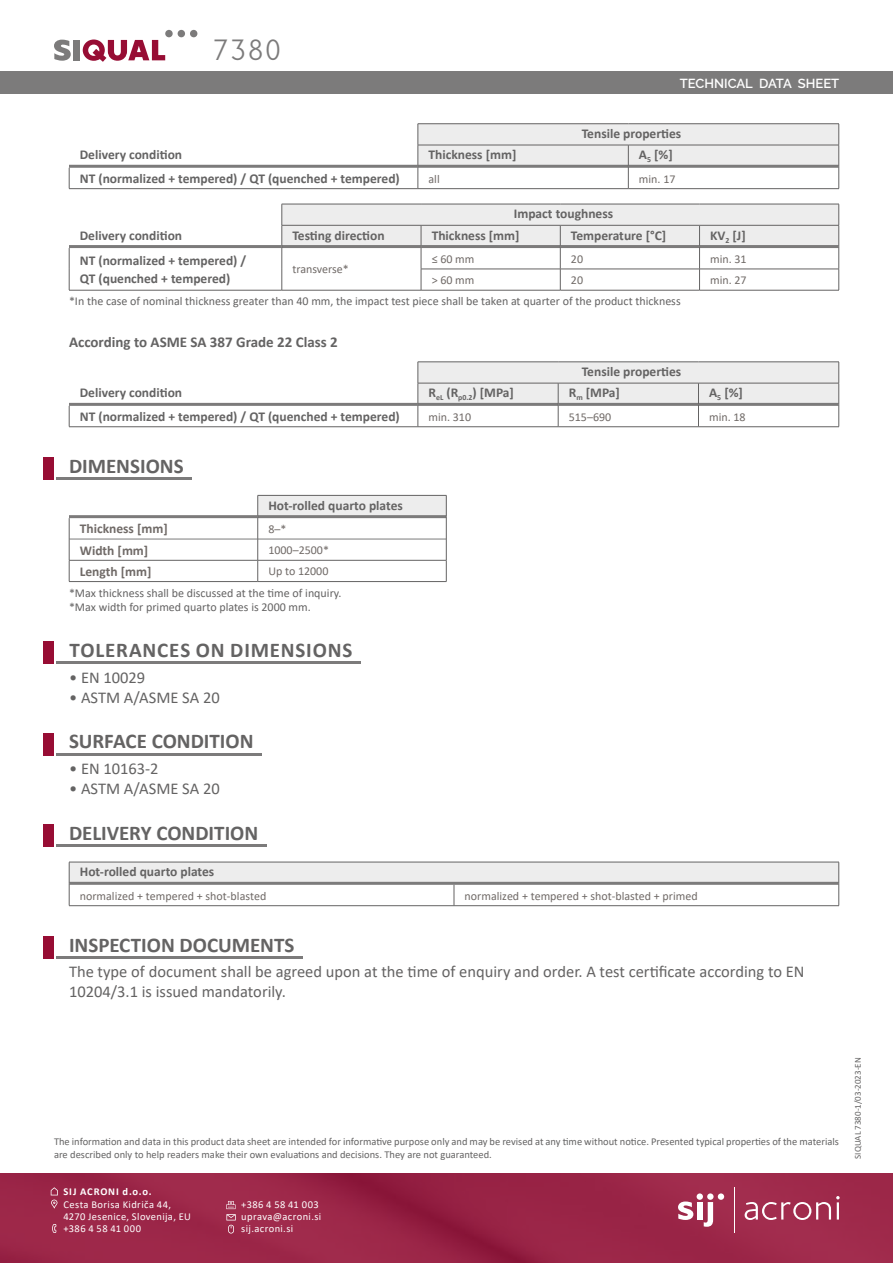
<style>
.page{position:relative;width:893px;height:1263px;background:#fff}
.page>*{position:absolute;margin:0;border:0;box-sizing:border-box;transform-origin:0 0}
.t1{font:300 30.45px "Johnston";color:#7c7b7b}
.t2{font:700 21px "Calibri";color:#646363}
.t3{font:700 21px "Calibri";letter-spacing:.04em;color:#646363}
.t4{font:16.5px/19.8px "Calibri";color:#646363}
.t5{font:700 15px "Calibri";color:#646363}
.t6{font:700 13.5px/18px "Calibri";color:#646363}
.t7{font:700 13.5px "Calibri";color:#706a67}
.t8{font:600 13.05px "Raleway";color:#fff}
.t9{font:12px/14.4px "Calibri";color:#646363}
.t10{font:12px "Calibri";color:#706a67}
.t11{font:10.5px/12.6px "Calibri";color:#646363}
.t12{font:10.5px/12px "Calibri";letter-spacing:.035em;color:#fff}
.t13{font:700 10.5px "Calibri";letter-spacing:.08em;color:#fff}
.t14{font:9px "Calibri";color:#646363}
</style>
<div class="page">
<div style="left:0;top:71px;width:893px;height:23px;background:#7c7b7b"></div>
<svg style="left:54px;top:40px;width:17px;height:21px"></svg>
<div style="left:74px;top:40px;width:6px;height:20px;background:#7c7b7b"></div>
<svg style="left:83px;top:30px;width:114px;height:32px"></svg>
<img style="left:0;top:1174px;width:893px;height:89px">
<svg style="left:745px;top:1196px;width:95px;height:24px;background:#b45671"></svg>
<div style="left:707px;top:1193px;width:7px;height:7px;background:#fff;border-radius:50%"></div>
<div style="left:697px;top:1193px;width:6px;height:7px;background:#fff;border-radius:50%"></div>
<svg style="left:704px;top:1202px;width:9px;height:25px"></svg>
<div style="left:697px;top:1202px;width:5px;height:17px;background:#fff"></div>
<div style="left:718px;top:1193px;width:6px;height:7px;background:#fff;border-radius:50%"></div>
<svg style="left:678px;top:1201px;width:15px;height:19px"></svg>
<hr style="left:734px;top:1187px;width:1px;height:45px;background:#fff">
<svg style="left:51px;top:1187px;width:7px;height:22px"></svg>
<svg style="left:52px;top:1224px;width:4px;height:9px"></svg>
<svg style="left:226px;top:1201px;width:10px;height:32px"></svg>
<svg style="left:69px;top:862px;width:770px;height:43px"></svg>
<hr style="left:69px;top:905px;width:385px;height:1px;background:#646363">
<hr style="left:454px;top:905px;width:385px;height:1px;background:#646363">
<hr style="left:56px;top:752px;width:206px;height:3px;background:#7c7b7b">
<div style="left:43px;top:732px;width:11px;height:23px;background:#970d34"></div>
<hr style="left:56px;top:844px;width:211px;height:3px;background:#7c7b7b">
<div style="left:43px;top:824px;width:11px;height:23px;background:#970d34"></div>
<hr style="left:56px;top:956px;width:247px;height:3px;background:#7c7b7b">
<div style="left:43px;top:936px;width:11px;height:23px;background:#970d34"></div>
<hr style="left:56px;top:661px;width:305px;height:3px;background:#7c7b7b">
<div style="left:43px;top:641px;width:11px;height:23px;background:#970d34"></div>
<hr style="left:258px;top:495px;width:188px;height:1px;background:#646363">
<svg style="left:69px;top:496px;width:378px;height:85px"></svg>
<hr style="left:69px;top:581px;width:189px;height:1px;background:#646363">
<hr style="left:258px;top:581px;width:188px;height:1px;background:#646363">
<hr style="left:56px;top:477px;width:136px;height:3px;background:#7c7b7b">
<div style="left:43px;top:457px;width:11px;height:23px;background:#970d34"></div>
<svg style="left:69px;top:362px;width:770px;height:64px"></svg>
<hr style="left:69px;top:426px;width:349px;height:1px;background:#646363">
<hr style="left:418px;top:426px;width:140px;height:1px;background:#646363">
<hr style="left:558px;top:426px;width:140px;height:1px;background:#646363">
<hr style="left:698px;top:426px;width:141px;height:1px;background:#646363">
<svg style="left:69px;top:124px;width:770px;height:64px"></svg>
<hr style="left:69px;top:188px;width:349px;height:1px;background:#646363">
<hr style="left:418px;top:188px;width:210px;height:1px;background:#646363">
<hr style="left:628px;top:188px;width:211px;height:1px;background:#646363">
<hr style="left:418px;top:123px;width:210px;height:1px;background:#646363">
<hr style="left:628px;top:123px;width:211px;height:1px;background:#646363">
<hr style="left:418px;top:145px;width:210px;height:1px;background:#646363">
<svg style="left:69px;top:204px;width:770px;height:86px"></svg>
<hr style="left:69px;top:290px;width:213px;height:1px;background:#646363">
<hr style="left:282px;top:290px;width:139px;height:1px;background:#646363">
<hr style="left:421px;top:290px;width:139px;height:1px;background:#646363">
<hr style="left:560px;top:290px;width:139px;height:1px;background:#646363">
<hr style="left:699px;top:290px;width:140px;height:1px;background:#646363">
<hr style="left:282px;top:204px;width:139px;height:1px;background:#646363">
<hr style="left:421px;top:204px;width:139px;height:1px;background:#646363">
<hr style="left:560px;top:204px;width:139px;height:1px;background:#646363">
<hr style="left:699px;top:204px;width:140px;height:1px;background:#646363">
<hr style="left:282px;top:225px;width:139px;height:1px;background:#646363">
<h1 class="t1" style="left:213px;top:32px;width:70px">7380</h1>
<p class="t8" style="left:680px;top:76px;width:161px">TECHNICAL DATA SHEET</p>
<p class="t6" style="left:582px;top:124px;width:101px">Tensile properties</p>
<p class="t6" style="left:80px;top:146px;width:104px">Delivery condition</p>
<p class="t6" style="left:428px;top:146px;width:89px">Thickness [mm]</p>
<p class="t6" style="left:639px;top:146px;width:35px">A<sub>5</sub> [%]</p>
<p class="t6" style="left:80px;top:169px;width:321px">NT (normalized + tempered) / QT (quenched + tempered)</p>
<p class="t10" style="left:428px;top:170px;width:13px">all</p>
<p class="t10" style="left:639px;top:170px;width:38px">min. 17</p>
<p class="t6" style="left:514px;top:205px;width:101px">Impact toughness</p>
<p class="t6" style="left:80px;top:226px;width:104px">Delivery condition</p>
<p class="t6" style="left:292px;top:226px;width:94px">Testing direction</p>
<p class="t6" style="left:432px;top:226px;width:89px">Thickness [mm]</p>
<p class="t6" style="left:571px;top:226px;width:97px">Temperature [°C]</p>
<p class="t6" style="left:710px;top:226px;width:37px">KV<sub>2</sub> [J]</p>
<p class="t6" style="left:80px;top:251px;width:168px">NT (normalized + tempered) /<br>QT (quenched + tempered)</p>
<p class="t10" style="left:292px;top:261px;width:58px">transverse*</p>
<p class="t10" style="left:432px;top:250px;width:44px">≤ 60 mm</p>
<p class="t10" style="left:571px;top:250px;width:14px">20</p>
<p class="t10" style="left:710px;top:250px;width:38px">min. 31</p>
<p class="t10" style="left:432px;top:272px;width:44px">&gt; 60 mm</p>
<p class="t10" style="left:571px;top:272px;width:14px">20</p>
<p class="t10" style="left:710px;top:272px;width:38px">min. 27</p>
<p class="t9" style="left:69px;top:294px;width:613px">*In the case of nominal thickness greater than 40 mm, the impact test piece shall be taken at quarter of the product thickness</p>
<p class="t5" style="left:69px;top:331px;width:270px">According to ASME SA 387 Grade 22 Class 2</p>
<p class="t6" style="left:582px;top:363px;width:101px">Tensile properties</p>
<p class="t6" style="left:80px;top:384px;width:104px">Delivery condition</p>
<p class="t6" style="left:428px;top:384px;width:87px">R<sub>eL</sub> (R<sub>p0.2</sub>) [MPa]</p>
<p class="t6" style="left:569px;top:384px;width:53px">R<sub>m</sub> [MPa]</p>
<p class="t6" style="left:709px;top:384px;width:35px">A<sub>5</sub> [%]</p>
<p class="t6" style="left:80px;top:407px;width:321px">NT (normalized + tempered) / QT (quenched + tempered)</p>
<p class="t10" style="left:428px;top:408px;width:44px">min. 310</p>
<p class="t10" style="left:569px;top:408px;width:44px">515–690</p>
<p class="t10" style="left:709px;top:408px;width:38px">min. 18</p>
<h2 class="t2" style="left:69px;top:451px;width:116px">DIMENSIONS</h2>
<p class="t6" style="left:268px;top:496px;width:136px">Hot-rolled quarto plates</p>
<p class="t7" style="left:80px;top:519px;width:89px">Thickness [mm]</p>
<p class="t10" style="left:268px;top:521px;width:20px">8–*</p>
<p class="t7" style="left:80px;top:541px;width:70px">Width [mm]</p>
<p class="t10" style="left:268px;top:542px;width:62px">1000–2500*</p>
<p class="t7" style="left:80px;top:562px;width:73px">Length [mm]</p>
<p class="t10" style="left:268px;top:563px;width:62px">Up to 12000</p>
<p class="t9" style="left:69px;top:585px;width:274px">*Max thickness shall be discussed at the time of inquiry. *Max width for primed quarto plates is 2000 mm.</p>
<h2 class="t3" style="left:69px;top:635px;width:284px">TOLERANCES ON DIMENSIONS</h2>
<p class="t4" style="left:69px;top:667px;width:78px">• EN 10029</p>
<p class="t4" style="left:69px;top:687px;width:152px">• ASTM A/ASME SA 20</p>
<h2 class="t2" style="left:69px;top:726px;width:186px">SURFACE CONDITION</h2>
<p class="t4" style="left:69px;top:758px;width:91px">• EN 10163-2</p>
<p class="t4" style="left:69px;top:778px;width:152px">• ASTM A/ASME SA 20</p>
<h2 class="t2" style="left:69px;top:818px;width:191px">DELIVERY CONDITION</h2>
<p class="t6" style="left:80px;top:863px;width:136px">Hot-rolled quarto plates</p>
<p class="t10" style="left:80px;top:887px;width:188px">normalized + tempered + shot-blasted</p>
<p class="t10" style="left:465px;top:887px;width:235px">normalized + tempered + shot-blasted + primed</p>
<h2 class="t2" style="left:69px;top:930px;width:227px">INSPECTION DOCUMENTS</h2>
<p class="t4" style="left:69px;top:962px;width:737px">The type of document shall be agreed upon at the time of enquiry and order. A test certificate according to EN<br>10204/3.1 is issued mandatorily.</p>
<p class="t11" style="left:54px;top:1135px;width:786px">The information and data in this product data sheet are intended for informative purpose only and may be revised at any time without notice. Presented typical properties of the materials are described only to help readers make their own evaluations and decisions. They are not guaranteed.</p>
<p class="t13" style="left:63px;top:1184px;width:90px">SIJ ACRONI d.o.o.</p>
<p class="t12" style="left:63px;top:1198px;width:129px">Cesta Borisa Kidriča 44,<br>4270 Jesenice, Slovenija, EU +386 4 58 41 000</p>
<p class="t12" style="left:241px;top:1198px;width:81px">+386 4 58 41 003 uprava@acroni.si sij.acroni.si</p>
<p class="t14" style="left:851px;top:1159px;width:103px;rotate:-90deg">SIQUAL 7380-1/03-2023-EN</p>
</div>
